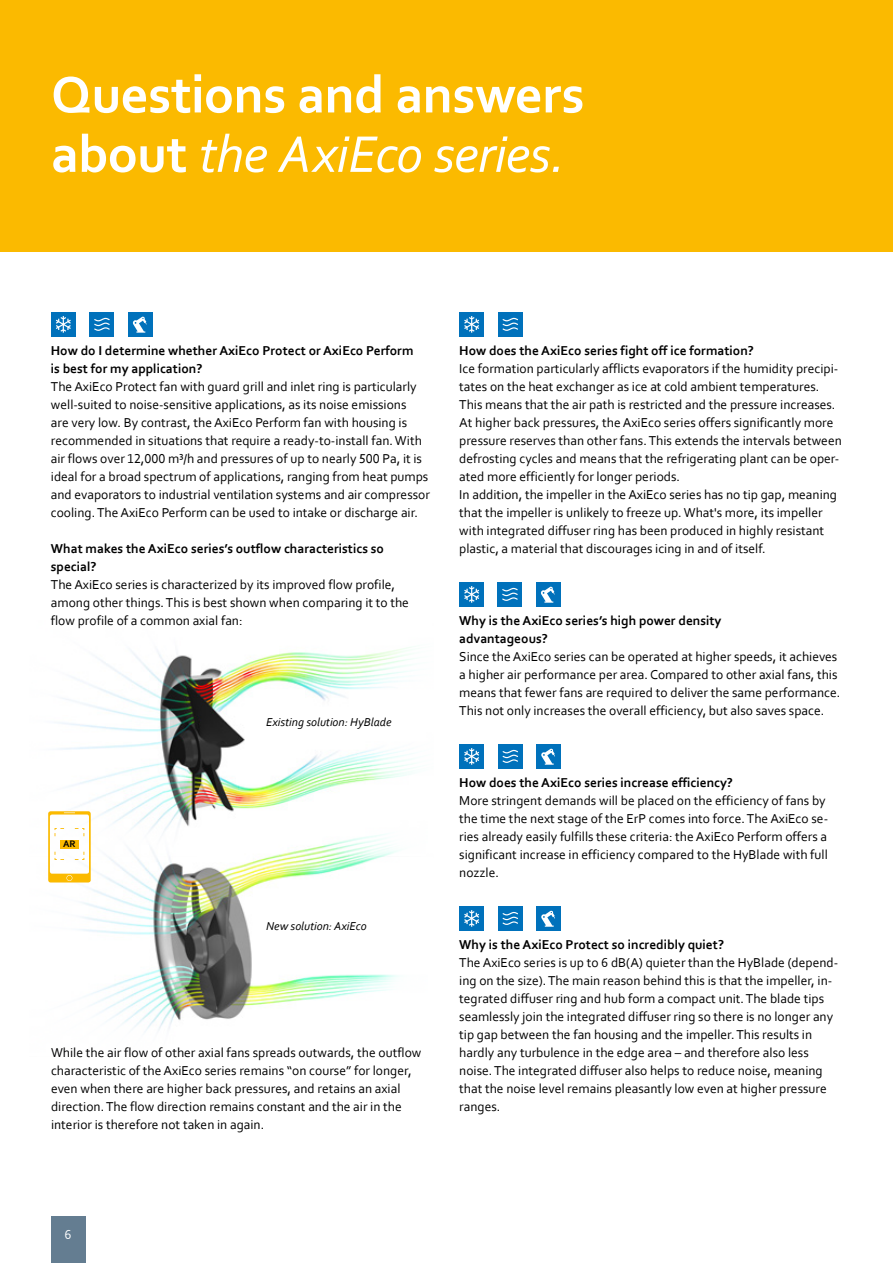
<style>
.page{position:relative;width:893px;height:1263px;background:#fff}
.page>*{position:absolute;margin:0;border:0;box-sizing:border-box;transform-origin:0 0}
.t1{font:700 54px/59.4px "Corbel";letter-spacing:-.005em;color:#fff}
.t2{font:13.5px/18px "Corbel";color:#000}
.t3{font:700 13.5px/18px "Corbel";color:#000}
.t4{font:13.5px "Corbel";color:#fff}
.t5{font:italic 12px "Corbel";color:#000}
.t6{font:700 9.9px "Corbel";color:#000}
.s1{font-weight:400;font-style:italic}
</style>
<div class="page">
<div style="left:0;top:0;width:893px;height:252px;background:#fbba00"></div>
<img style="left:59px;top:647px;width:357px;height:172px">
<img style="left:49px;top:819px;width:350px;height:213px">
<div style="left:459px;top:312px;width:25px;height:25px;background:#0071bb"></div>
<svg style="left:464px;top:316px;width:15px;height:17px"></svg>
<div style="left:498px;top:312px;width:25px;height:25px;background:#0071bb"></div>
<svg style="left:502px;top:318px;width:16px;height:13px"></svg>
<div style="left:459px;top:582px;width:25px;height:25px;background:#0071bb"></div>
<svg style="left:464px;top:586px;width:15px;height:17px"></svg>
<div style="left:497px;top:582px;width:25px;height:25px;background:#0071bb"></div>
<svg style="left:502px;top:588px;width:16px;height:13px"></svg>
<div style="left:536px;top:582px;width:25px;height:25px;background:#0071bb"></div>
<svg style="left:540px;top:586px;width:15px;height:17px"></svg>
<div style="left:459px;top:744px;width:25px;height:25px;background:#0071bb"></div>
<svg style="left:464px;top:748px;width:15px;height:17px"></svg>
<div style="left:498px;top:744px;width:25px;height:25px;background:#0071bb"></div>
<svg style="left:502px;top:750px;width:16px;height:13px"></svg>
<div style="left:536px;top:744px;width:25px;height:25px;background:#0071bb"></div>
<svg style="left:541px;top:748px;width:14px;height:17px"></svg>
<div style="left:459px;top:906px;width:25px;height:25px;background:#0071bb"></div>
<svg style="left:464px;top:910px;width:15px;height:17px"></svg>
<div style="left:498px;top:906px;width:25px;height:25px;background:#0071bb"></div>
<svg style="left:502px;top:912px;width:16px;height:13px"></svg>
<div style="left:536px;top:906px;width:25px;height:25px;background:#0071bb"></div>
<svg style="left:541px;top:910px;width:14px;height:17px"></svg>
<div style="left:51px;top:312px;width:25px;height:25px;background:#0071bb"></div>
<svg style="left:56px;top:316px;width:15px;height:17px"></svg>
<div style="left:90px;top:312px;width:24px;height:25px;background:#0071bb"></div>
<svg style="left:94px;top:318px;width:16px;height:13px"></svg>
<div style="left:128px;top:312px;width:25px;height:25px;background:#0071bb"></div>
<svg style="left:133px;top:316px;width:14px;height:17px"></svg>
<svg style="left:48px;top:811px;width:43px;height:71px"></svg>
<div style="left:51px;top:1216px;width:34px;height:47px;background:#647d91"></div>
<h1 class="t1" style="left:51px;top:63px;width:535px">Questions and answers about <span class="s1">the AxiEco series.</span></h1>
<p class="t3" style="left:51px;top:341px;width:364px">How do I determine whether AxiEco Protect or AxiEco Perform is best for my application?</p>
<p class="t2" style="left:51px;top:377px;width:381px">The AxiEco Protect fan with guard grill and inlet ring is particularly well-suited to noise-sensitive applications, as its noise emissions<br>are very low. By contrast, the AxiEco Perform fan with housing is recommended in situations that require a ready-to-install fan. With air flows over 12,000 m³/h and pressures of up to nearly 500 Pa, it is ideal for a broad spectrum of applications, ranging from heat pumps and evaporators to industrial ventilation systems and air compressor cooling. The AxiEco Perform can be used to intake or discharge air.</p>
<p class="t3" style="left:51px;top:539px;width:335px">What makes the AxiEco series’s outflow characteristics so special?</p>
<p class="t2" style="left:51px;top:575px;width:360px">The AxiEco series is characterized by its improved flow profile, among other things. This is best shown when comparing it to the flow profile of a common axial fan:</p>
<p class="t6" style="left:63px;top:838px;width:14px">AR</p>
<p class="t5" style="left:266px;top:715px;width:127px">Existing solution: HyBlade</p>
<p class="t5" style="left:266px;top:919px;width:102px">New solution: AxiEco</p>
<p class="t2" style="left:51px;top:1043px;width:372px">While the air flow of other axial fans spreads outwards, the outflow characteristic of the AxiEco series remains “on course” for longer, even when there are higher back pressures, and retains an axial direction. The flow direction remains constant and the air in the interior is therefore not taken in again.</p>
<p class="t3" style="left:459px;top:341px;width:296px">How does the AxiEco series fight off ice formation?</p>
<p class="t2" style="left:459px;top:359px;width:384px">Ice formation particularly afflicts evaporators if the humidity precipi&shy;tates on the heat exchanger as ice at cold ambient temperatures.<br>This means that the air path is restricted and the pressure increases.<br>At higher back pressures, the AxiEco series offers significantly more pressure reserves than other fans. This extends the intervals between defrosting cycles and means that the refrigerating plant can be oper&shy;ated more efficiently for longer periods.<br>In addition, the impeller in the AxiEco series has no tip gap, meaning that the impeller is unlikely to freeze up. What's more, its impeller with integrated diffuser ring has been produced in highly resistant plastic, a material that discourages icing in and of itself.</p>
<p class="t3" style="left:459px;top:611px;width:264px">Why is the AxiEco series’s high power density advantageous?</p>
<p class="t2" style="left:459px;top:647px;width:383px">Since the AxiEco series can be operated at higher speeds, it achieves a higher air performance per area. Compared to other axial fans, this means that fewer fans are required to deliver the same performance.<br>This not only increases the overall efficiency, but also saves space.</p>
<p class="t3" style="left:459px;top:773px;width:275px">How does the AxiEco series increase efficiency?</p>
<p class="t2" style="left:459px;top:791px;width:370px">More stringent demands will be placed on the efficiency of fans by the time the next stage of the ErP comes into force. The AxiEco se&shy;ries already easily fulfills these criteria: the AxiEco Perform offers a significant increase in efficiency compared to the HyBlade with full nozzle.</p>
<p class="t3" style="left:459px;top:935px;width:266px">Why is the AxiEco Protect so incredibly quiet?</p>
<p class="t2" style="left:459px;top:953px;width:380px">The AxiEco series is up to 6 dB(A) quieter than the HyBlade (depend&shy;ing on the size). The main reason behind this is that the impeller, in&shy;tegrated diffuser ring and hub form a compact unit. The blade tips seamlessly join the integrated diffuser ring so there is no longer any tip gap between the fan housing and the impeller. This results in hardly any turbulence in the edge area – and therefore also less noise. The integrated diffuser also helps to reduce noise, meaning that the noise level remains pleasantly low even at higher pressure ranges.</p>
<p class="t4" style="left:65px;top:1226px;width:8px">6</p>
</div>
